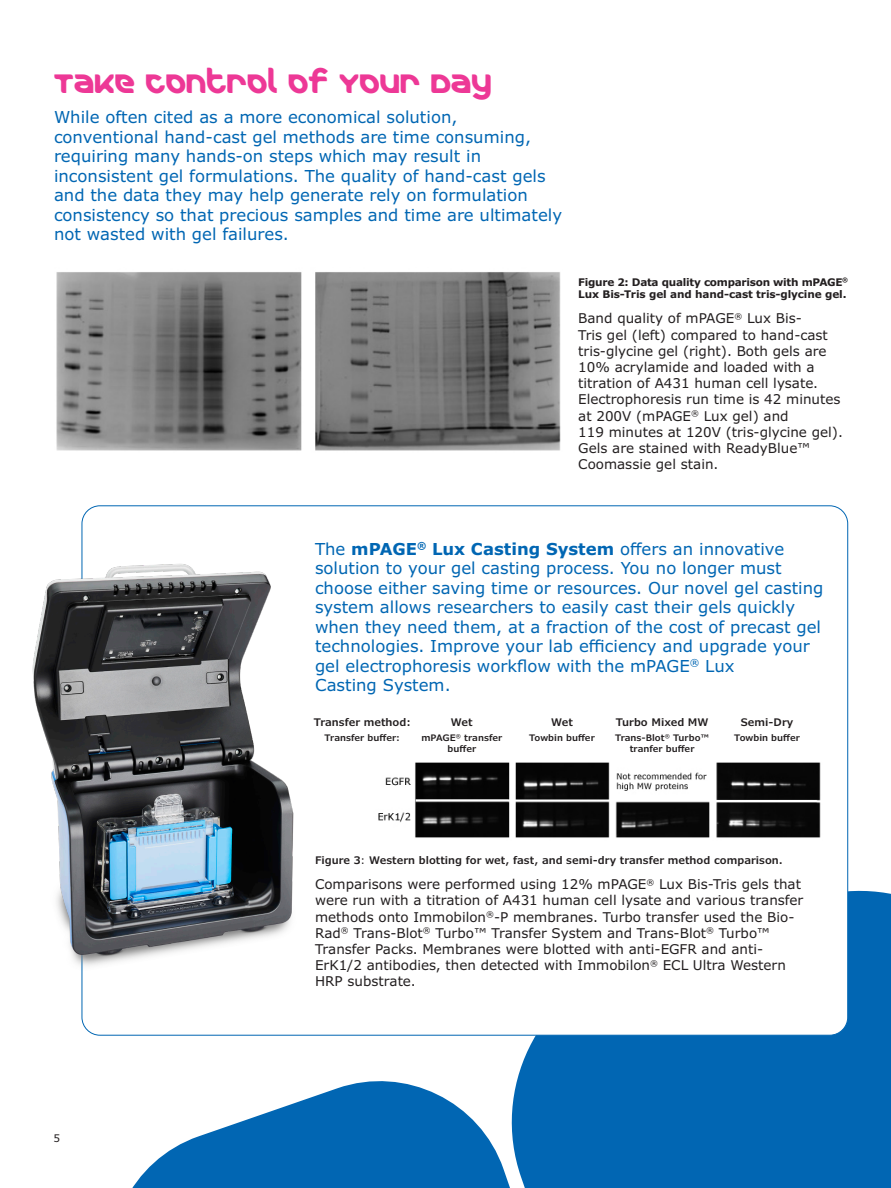
<style>
.page{position:relative;width:891px;height:1188px;background:#fff}
.page>*{position:absolute;margin:0;border:0;box-sizing:border-box;transform-origin:0 0}
.Headline_18_21{font:27px "Merck";color:#ed3896}
.Subhead_11_13{font:16.5px/19.5px "Verdana Pro";color:#0166b3}
.Body_Copy_9_11{font:13.5px/16.2px "Verdana Pro";color:#231f20}
.Body_Copy_9_11-2{font:600 10.5px "Verdana Pro";color:#231f20}
.Body_Copy_9_11-3{font:700 10.5px/12.6px "Verdana Pro";letter-spacing:-.025em;color:#231f20}
.t1{font:10.5px "Verdana Pro";color:#231f20}
.Body_Copy_9_11-4{font:600 9px/10.8px "Verdana Pro";color:#231f20;text-align:center}
.s1{font-weight:700}
.s2{font-weight:400}
</style>
<div class="page">
<div style="left:522px;top:870px;width:369px;height:318px;background:#0166b3"></div>
<svg style="left:132px;top:1065px;width:443px;height:123px;fill:#0166b3"></svg>
<div style="left:82px;top:506px;width:766px;height:529px;background:#fff;border-radius:18px"></div>
<img style="left:56px;top:272px;width:505px;height:179px">
<img style="left:32px;top:530px;width:262px;height:463px">
<img style="left:378px;top:762px;width:443px;height:76px">
<p class="Headline_18_21" style="left:54px;top:62px;width:440px">TAKE CONTROL OF YOUR DAY</p>
<p class="Subhead_11_13" style="left:54px;top:108px;width:510px">While often cited as a more economical solution, conventional hand-cast gel methods are time consuming, requiring many hands-on steps which may result in inconsistent gel formulations. The quality of hand-cast gels and the data they may help generate rely on formulation consistency so that precious samples and time are ultimately not wasted with gel failures.</p>
<p class="Body_Copy_9_11-3" style="left:578px;top:276px;width:271px">Figure 2: Data quality comparison with mPAGE<sup>®<br></sup>Lux Bis-Tris gel and hand-cast tris-glycine gel.</p>
<p class="Body_Copy_9_11" style="left:578px;top:311px;width:266px">Band quality of mPAGE<sup>®</sup> Lux Bis-<br>Tris gel (left) compared to hand-cast tris-glycine gel (right). Both gels are 10% acrylamide and loaded with a titration of A431 human cell lysate.<br>Electrophoresis run time is 42 minutes at 200V (mPAGE<sup>®</sup> Lux gel) and<br>119 minutes at 120V (tris-glycine gel).<br>Gels are stained with ReadyBlue™ Coomassie gel stain.</p>
<p class="Subhead_11_13" style="left:315px;top:539px;width:510px">The <span class="s1">mPAGE</span><sup>®</sup> <span class="s1">Lux Casting System</span> offers an innovative solution to your gel casting process. You no longer must choose either saving time or resources. Our novel gel casting system allows researchers to easily cast their gels quickly when they need them, at a fraction of the cost of precast gel technologies. Improve your lab efficiency and upgrade your gel electrophoresis workflow with the mPAGE<sup>®</sup> Lux<br>Casting System.</p>
<p class="Body_Copy_9_11-2" style="left:314px;top:715px;width:98px">Transfer method:</p>
<p class="Body_Copy_9_11-4" style="left:325px;top:732px;width:77px">Transfer buffer:</p>
<p class="Body_Copy_9_11-2" style="left:451px;top:715px;width:23px">Wet</p>
<p class="Body_Copy_9_11-4" style="left:422px;top:732px;width:82px">mPAGE<sup>®</sup> transfer buffer</p>
<p class="Body_Copy_9_11-2" style="left:551px;top:715px;width:23px">Wet</p>
<p class="Body_Copy_9_11-4" style="left:529px;top:732px;width:67px">Towbin buffer</p>
<p class="Body_Copy_9_11-2" style="left:616px;top:715px;width:94px">Turbo Mixed MW</p>
<p class="Body_Copy_9_11-4" style="left:615px;top:732px;width:96px">Trans-Blot<sup>®</sup> Turbo™ tranfer buffer</p>
<p class="Body_Copy_9_11-2" style="left:741px;top:715px;width:54px">Semi-Dry</p>
<p class="Body_Copy_9_11-4" style="left:734px;top:732px;width:67px">Towbin buffer</p>
<p class="t1" style="left:54px;top:1131px;width:8px">5</p>
<p class="Body_Copy_9_11-2" style="left:315px;top:853px;width:469px">Figure 3<span class="s2">:</span> Western blotting for wet, fast, and semi-dry transfer method comparison.</p>
<p class="Body_Copy_9_11" style="left:315px;top:876px;width:490px">Comparisons were performed using 12% mPAGE<sup>®</sup> Lux Bis-Tris gels that were run with a titration of A431 human cell lysate and various transfer methods onto Immobilon<sup>®</sup>-P membranes. Turbo transfer used the Bio-Rad<sup>®</sup> Trans-Blot<sup>®</sup> Turbo™ Transfer System and Trans-Blot<sup>®</sup> Turbo™ Transfer Packs. Membranes were blotted with anti-EGFR and anti-ErK1/2 antibodies, then detected with Immobilon<sup>®</sup> ECL Ultra Western HRP substrate.</p>
</div>
